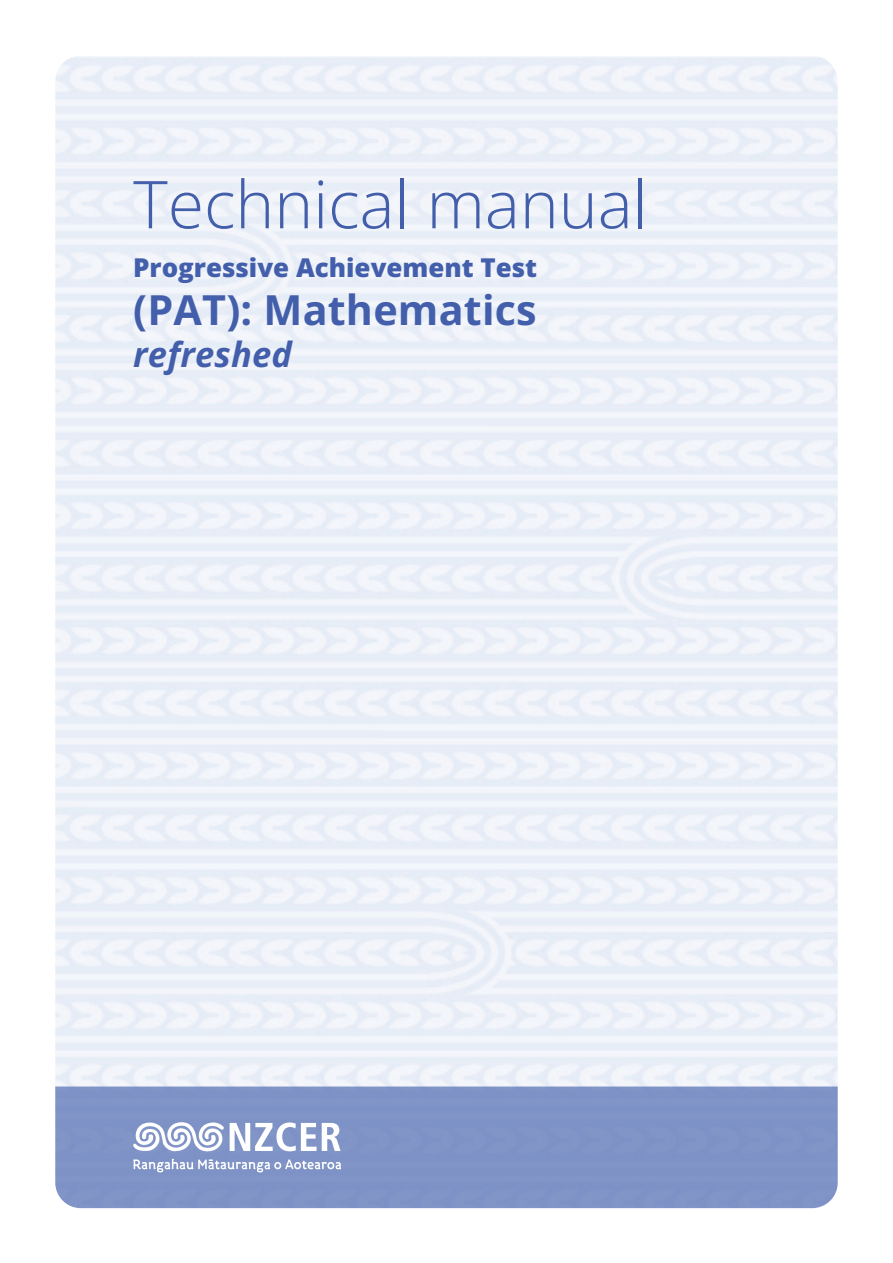
<style>
.page{position:relative;width:893px;height:1263px;background:#fff}
.page>*{position:absolute;margin:0;border:0;box-sizing:border-box;transform-origin:0 0}
.t1{font:66px "Open Sans";color:#435fab}
.t2{font:700 41.25px "Open Sans";letter-spacing:.005em;color:#435fab}
.t3{font:italic 700 34.65px "Open Sans";letter-spacing:.005em;color:#435fab}
.t4{font:800 25.95px "Open Sans";color:#435fab}
</style>
<div class="page">
<div style="left:55px;top:1086px;width:783px;height:122px;background:#7f93c6"></div>
<svg style="left:133px;top:1121px;width:91px;height:31px"></svg>
<svg style="left:230px;top:1122px;width:111px;height:29px"></svg>
<svg style="left:133px;top:1159px;width:208px;height:13px;background:#a2b0d5"></svg>
<h1 class="t1" style="left:133px;top:159px;width:516px">Technical manual</h1>
<p class="t4" style="left:133px;top:250px;width:406px">Progressive Achievement Test</p>
<h2 class="t2" style="left:133px;top:282px;width:405px">(PAT): Mathematics</h2>
<h3 class="t3" style="left:133px;top:330px;width:160px">refreshed</h3>
</div>
